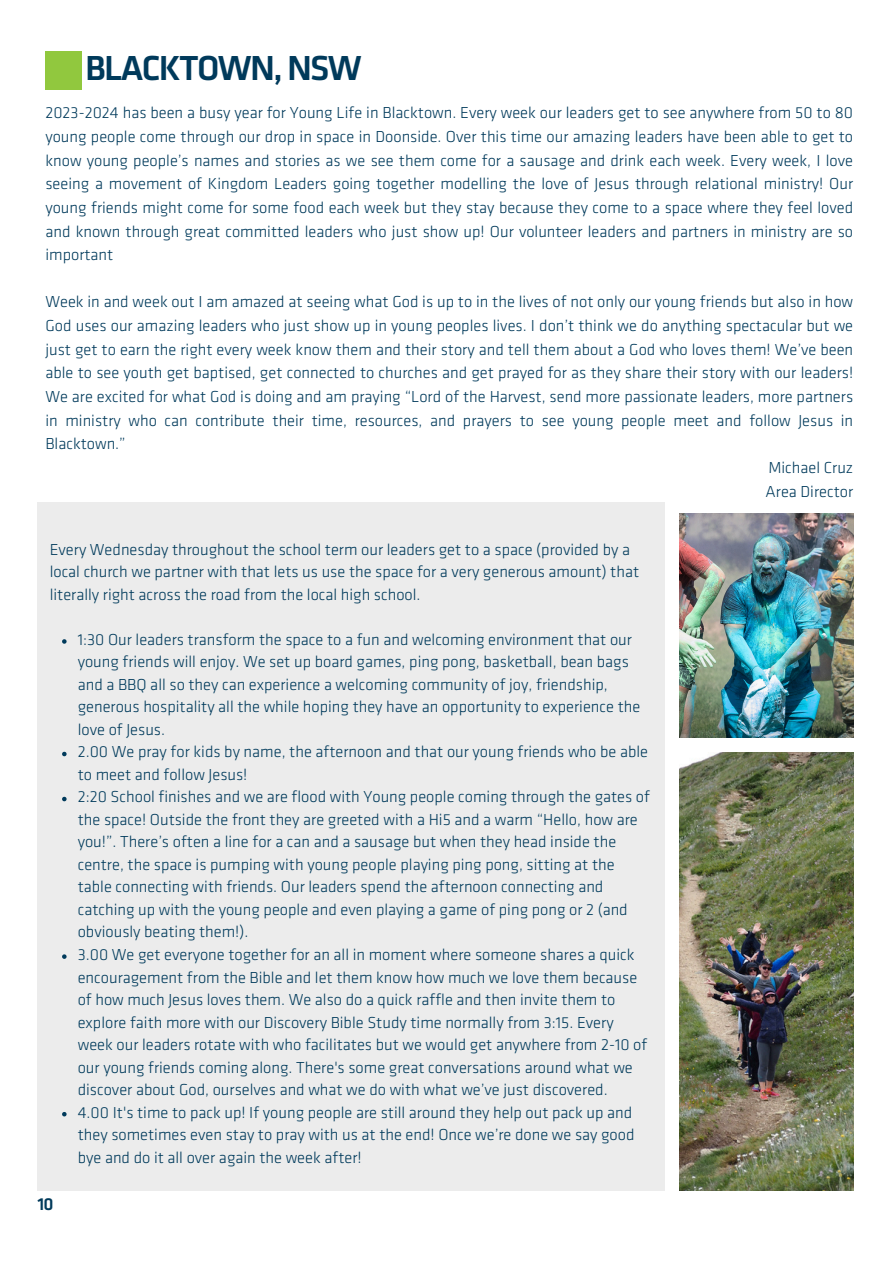
<style>
.page{position:relative;width:894px;height:1264px;background:#fff}
.page>*{position:absolute;margin:0;border:0;box-sizing:border-box;transform-origin:0 0}
.t1{font:500 36px "Klavika";letter-spacing:-.05em;color:#003a5b}
.t2{font:500 18px "Klavika";color:#003a5b}
.t3{font:300 16.5px/22.5px "Klavika";color:#003a5b}
</style>
<div class="page">
<div style="left:37px;top:502px;width:627px;height:688px;background:#ececec"></div>
<svg style="left:62px;top:639px;width:5px;height:4px"></svg>
<svg style="left:62px;top:751px;width:5px;height:5px"></svg>
<svg style="left:62px;top:796px;width:5px;height:5px"></svg>
<svg style="left:62px;top:954px;width:5px;height:4px"></svg>
<svg style="left:62px;top:1112px;width:5px;height:4px"></svg>
<div style="left:45px;top:51px;width:37px;height:39px;background:#91c83e"></div>
<img style="left:679px;top:513px;width:174px;height:224px">
<img style="left:679px;top:753px;width:174px;height:437px">
<p class="t1" style="left:85px;top:52px;width:278px">BLACKTOWN, NSW</p>
<p class="t3" style="left:45px;top:102px;width:809px;line-height:23.7px;text-align:justify">2023-2024 has been a busy year for Young Life in Blacktown. Every week our leaders get to see anywhere from 50 to 80 young people come through our drop in space in Doonside. Over this time our amazing leaders have been able to get to know young people’s names and stories as we see them come for a sausage and drink each week. Every week, I love seeing a movement of Kingdom Leaders going together modelling the love of Jesus through relational ministry! Our young friends might come for some food each week but they stay because they come to a space where they feel loved and known through great committed leaders who just show up! Our volunteer leaders and partners in ministry are so important</p>
<p class="t3" style="left:45px;top:291px;width:809px;line-height:23.7px;text-align:justify">Week in and week out I am amazed at seeing what God is up to in the lives of not only our young friends but also in how God uses our amazing leaders who just show up in young peoples lives. I don’t think we do anything spectacular but we just get to earn the right every week know them and their story and tell them about a God who loves them! We’ve been able to see youth get baptised, get connected to churches and get prayed for as they share their story with our leaders!<br>We are excited for what God is doing and am praying “Lord of the Harvest, send more passionate leaders, more partners in ministry who can contribute their time, resources, and prayers to see young people meet and follow Jesus in Blacktown.”</p>
<p class="t3" style="left:768px;top:457px;width:86px">Michael Cruz</p>
<p class="t3" style="left:765px;top:481px;width:89px">Area Director</p>
<h1 class="t3" style="left:50px;top:539px;width:590px">Every Wednesday throughout the school term our leaders get to a space (provided by a local church we partner with that lets us use the space for a very generous amount) that literally right across the road from the local high school.</h1>
<p class="t3" style="left:78px;top:629px;width:564px">1:30 Our leaders transform the space to a fun and welcoming environment that our young friends will enjoy. We set up board games, ping pong, basketball, bean bags and a BBQ all so they can experience a welcoming community of joy, friendship, generous hospitality all the while hoping they have an opportunity to experience the love of Jesus.</p>
<p class="t3" style="left:78px;top:742px;width:571px">2.00 We pray for kids by name, the afternoon and that our young friends who be able to meet and follow Jesus!</p>
<p class="t3" style="left:78px;top:787px;width:573px">2:20 School finishes and we are flood with Young people coming through the gates of the space! Outside the front they are greeted with a Hi5 and a warm “Hello, how are you!”. There’s often a line for a can and a sausage but when they head inside the centre, the space is pumping with young people playing ping pong, sitting at the table connecting with friends. Our leaders spend the afternoon connecting and catching up with the young people and even playing a game of ping pong or 2 (and obviously beating them!).</p>
<p class="t3" style="left:78px;top:944px;width:571px">3.00 We get everyone together for an all in moment where someone shares a quick encouragement from the Bible and let them know how much we love them because of how much Jesus loves them. We also do a quick raffle and then invite them to explore faith more with our Discovery Bible Study time normally from 3:15. Every week our leaders rotate with who facilitates but we would get anywhere from 2-10 of our young friends coming along. There's some great conversations around what we discover about God, ourselves and what we do with what we’ve just discovered.</p>
<p class="t3" style="left:78px;top:1102px;width:558px">4.00 It's time to pack up! If young people are still around they help out pack up and they sometimes even stay to pray with us at the end! Once we’re done we say good bye and do it all over again the week after!</p>
<p class="t2" style="left:37px;top:1196px;width:18px">10</p>
</div>
